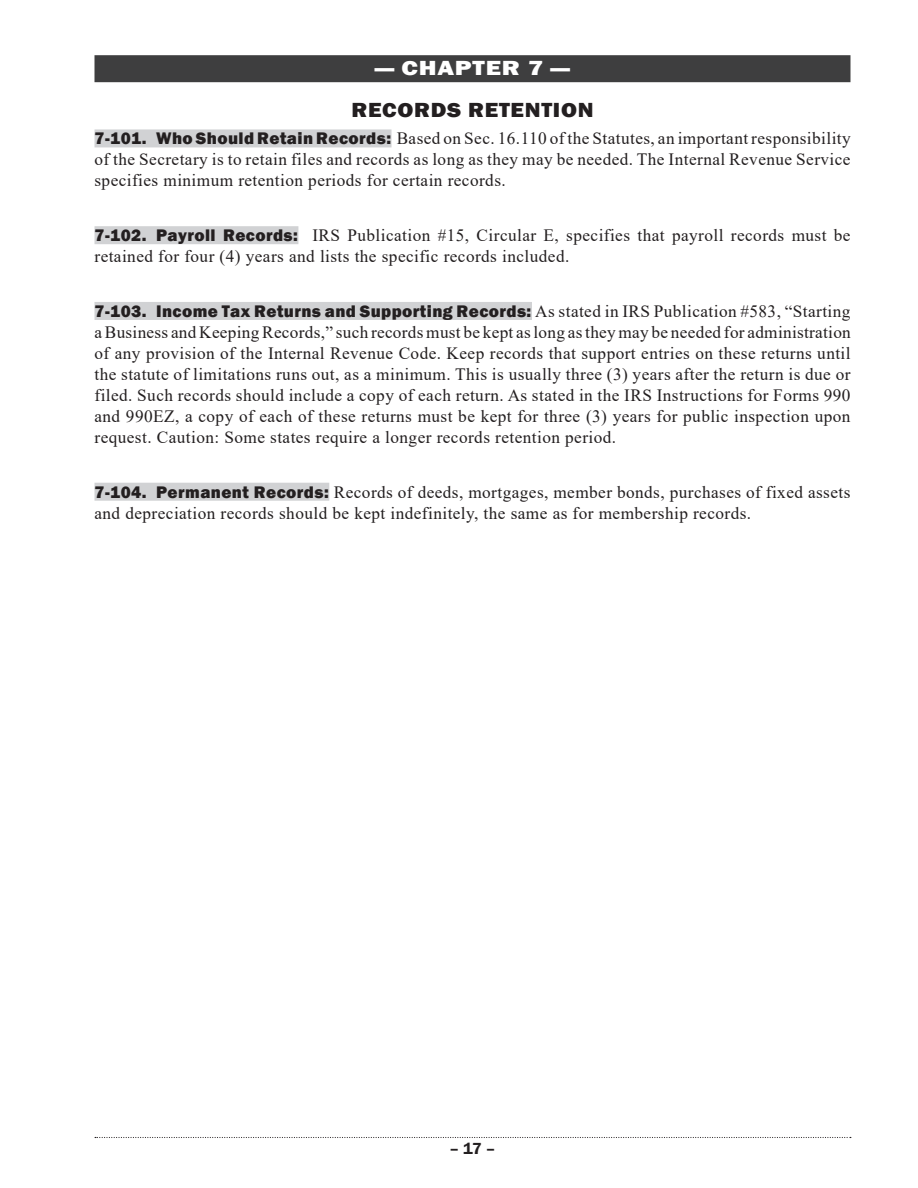
<style>
.page{position:relative;width:918px;height:1188px;background:#fff}
.page>*{position:absolute;margin:0;border:0;box-sizing:border-box;transform-origin:0 0}
.t1{font:800 21px "Franklin Gothic";letter-spacing:.03em;color:#231f20;scale:1.1 1}
.t2{font:800 21px "Franklin Gothic";letter-spacing:.03em;color:#fff;scale:1.25 1}
.t3{font:17.25px/21px "Times New Roman";letter-spacing:.025em;color:#231f20;text-align:justify}
.t4{font:600 16.5px "Franklin Gothic";color:#231f20}
.s1{font-family:"Franklin Gothic";font-weight:800}
</style>
<div class="page">
<svg style="left:95px;top:1137px;width:756px;height:1px"></svg>
<div style="left:94px;top:55px;width:756px;height:27px;background:#3e3e3f"></div>
<div style="left:94px;top:129px;width:298px;height:18px;background:#d1d2d4"></div>
<div style="left:94px;top:226px;width:204px;height:18px;background:#d1d2d4"></div>
<div style="left:94px;top:302px;width:438px;height:18px;background:#d1d2d4"></div>
<div style="left:94px;top:483px;width:235px;height:18px;background:#d1d2d4"></div>
<p class="t2" style="left:376px;top:55px;width:156px">— CHAPTER 7 —</p>
<p class="t1" style="left:351px;top:96px;width:222px">RECORDS RETENTION</p>
<p class="t3" style="left:94px;top:128px;width:758px"><span class="s1">7-101. Who Should Retain Records:</span> Based on Sec. 16.110 of the Statutes, an important responsibility of the Secretary is to retain files and records as long as they may be needed. The Internal Revenue Service specifies minimum retention periods for certain records.</p>
<p class="t3" style="left:94px;top:224px;width:758px"><span class="s1">7-102. Payroll Records:</span> IRS Publication #15, Circular E, specifies that payroll records must be retained for four (4) years and lists the specific records included.</p>
<p class="t3" style="left:94px;top:300px;width:758px"><span class="s1">7-103. Income Tax Returns and Supporting Records:</span> As stated in IRS Publication #583, “Starting a Business and Keeping Records,” such records must be kept as long as they may be needed for administration of any provision of the Internal Revenue Code. Keep records that support entries on these returns until the statute of limitations runs out, as a minimum. This is usually three (3) years after the return is due or filed. Such records should include a copy of each return. As stated in the IRS Instructions for Forms 990 and 990EZ, a copy of each of these returns must be kept for three (3) years for public inspection upon request. Caution: Some states require a longer records retention period.</p>
<p class="t3" style="left:94px;top:481px;width:757px"><span class="s1">7-104. Permanent Records:</span> Records of deeds, mortgages, member bonds, purchases of fixed assets and depreciation records should be kept indefinitely, the same as for membership records.</p>
<p class="t4" style="left:449px;top:1139px;width:48px">– 17 –</p>
</div>
